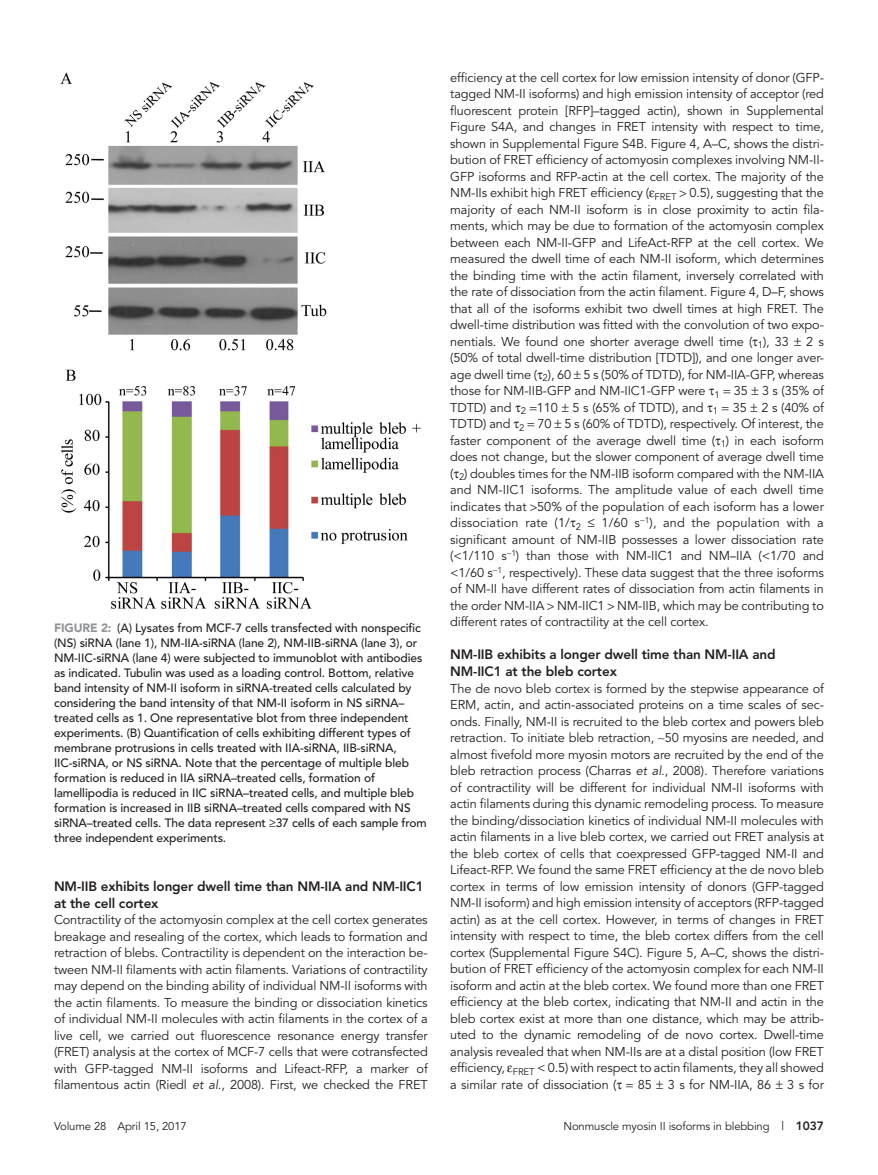
<style>
.page{position:relative;width:878px;height:1175px;background:#fff}
.page>*{position:absolute;margin:0;border:0;box-sizing:border-box;transform-origin:0 0}
.t1{font:800 13.5px/16.5px "Avenir";letter-spacing:-.01em;color:#231f20}
.ParaFL{font:12.75px/16.5px "Avenir";letter-spacing:-.01em;color:#231f20;text-align:justify}
.FigCaption{font:500 12px/15px "Avenir";letter-spacing:-.01em;color:#231f20}
.t2{font:11.25px "Avenir";letter-spacing:-.01em;color:#231f20}
.s1{font-weight:900;color:#939598}
.s2{font-style:italic}
.s3{font-size:12px}
.s4{font-weight:800;font-size:12px}
</style>
<div class="page">
<img style="left:61px;top:72px;width:360px;height:536px">
<p class="FigCaption" style="left:54px;top:620px;width:374px"><span class="s1">FIGURE 2:</span> (A) Lysates from MCF-7 cells transfected with nonspecific (NS) siRNA (lane 1), NM-IIA-siRNA (lane 2), NM-IIB-siRNA (lane 3), or NM-IIC-siRNA (lane 4) were subjected to immunoblot with antibodies as indicated. Tubulin was used as a loading control. Bottom, relative band intensity of NM-II isoform in siRNA-treated cells calculated by considering the band intensity of that NM-II isoform in NS siRNA– treated cells as 1. One representative blot from three independent experiments. (B) Quantification of cells exhibiting different types of membrane protrusions in cells treated with IIA-siRNA, IIB-siRNA, IIC-siRNA, or NS siRNA. Note that the percentage of multiple bleb formation is reduced in IIA siRNA–treated cells, formation of lamellipodia is reduced in IIC siRNA–treated cells, and multiple bleb formation is increased in IIB siRNA–treated cells compared with NS siRNA–treated cells. The data represent ≥37 cells of each sample from three independent experiments.</p>
<h2 class="t1" style="left:54px;top:878px;width:371px">NM-IIB exhibits longer dwell time than NM-IIA and NM-IIC1 at the cell cortex</h2>
<p class="ParaFL" style="left:54px;top:911px;width:375px">Contractility of the actomyosin complex at the cell cortex generates breakage and resealing of the cortex, which leads to formation and retraction of blebs. Contractility is dependent on the interaction be&shy;tween NM-II filaments with actin filaments. Variations of contractility may depend on the binding ability of individual NM-II isoforms with the actin filaments. To measure the binding or dissociation kinetics of individual NM-II molecules with actin filaments in the cortex of a live cell, we carried out fluorescence resonance energy transfer (FRET) analysis at the cortex of MCF-7 cells that were cotransfected with GFP-tagged NM-II isoforms and Lifeact-RFP, a marker of filamentous actin (Riedl <span class="s2">et al.</span>, 2008). First, we checked the FRET</p>
<p class="ParaFL" style="left:450px;top:69px;width:375px">efficiency at the cell cortex for low emission intensity of donor (GFP&shy;tagged NM-II isoforms) and high emission intensity of acceptor (red fluorescent protein [RFP]–tagged actin), shown in Supplemental Figure S4A, and changes in FRET intensity with respect to time, shown in Supplemental Figure S4B. Figure 4, A–C, shows the distri&shy;bution of FRET efficiency of actomyosin complexes involving NM-II-GFP isoforms and RFP-actin at the cell cortex. The majority of the NM-IIs exhibit high FRET efficiency ( <sub>FRET</sub> 0.5), suggesting that the majority of each NM-II isoform is in close proximity to actin fila&shy;ments, which may be due to formation of the actomyosin complex between each NM-II-GFP and LifeAct-RFP at the cell cortex. We measured the dwell time of each NM-II isoform, which determines the binding time with the actin filament, inversely correlated with the rate of dissociation from the actin filament. Figure 4, D–F, shows that all of the isoforms exhibit two dwell times at high FRET. The dwell-time distribution was fitted with the convolution of two expo&shy;nentials. We found one shorter average dwell time ( <sub>1</sub>), 33</p>
<p class="ParaFL" style="left:450px;top:333px;width:375px;text-indent:356px">2 s (50% of total dwell-time distribution [TDTD]), and one longer aver&shy;age dwell time ( <sub>2</sub>), 60 5 s (50% of TDTD), for NM-IIA-GFP, whereas those for NM-IIB-GFP and NM-IIC1-GFP were <sub>1</sub> 35 3 s (35% of TDTD) and <sub>2</sub> 110 5 s (65% of TDTD), and <sub>1</sub> 35 2 s (40% of TDTD) and <sub>2</sub> 70 5 s (60% of TDTD), respectively. Of interest, the faster component of the average dwell time ( <sub>1</sub>) in each isoform does not change, but the slower component of average dwell time ( <sub>2</sub>) doubles times for the NM-IIB isoform compared with the NM-IIA and NM-IIC1 isoforms. The amplitude value of each dwell time indicates that 50% of the population of each isoform has a lower dissociation rate (1/ <sub>2</sub> ≤ 1/60 s−<sup>1</sup>), and the population with a significant amount of NM-IIB possesses a lower dissociation rate (&lt;1/110 s−<sup>1</sup>) than those with NM-IIC1 and NM–IIA (&lt;1/70 and &lt;1/60 s−<sup>1</sup>, respectively). These data suggest that the three isoforms of NM-II have different rates of dissociation from actin filaments in the order NM-IIA NM-IIC1 NM-IIB, which may be contributing to different rates of contractility at the cell cortex.</p>
<h2 class="t1" style="left:450px;top:646px;width:327px">NM-IIB exhibits a longer dwell time than NM-IIA and<br>NM-IIC1 at the bleb cortex</h2>
<p class="ParaFL" style="left:450px;top:680px;width:375px">The de novo bleb cortex is formed by the stepwise appearance of ERM, actin, and actin-associated proteins on a time scales of sec&shy;onds. Finally, NM-II is recruited to the bleb cortex and powers bleb retraction. To initiate bleb retraction, ∼50 myosins are needed, and almost fivefold more myosin motors are recruited by the end of the bleb retraction process (Charras <span class="s2">et al.</span>, 2008). Therefore variations of contractility will be different for individual NM-II isoforms with actin filaments during this dynamic remodeling process. To measure the binding/dissociation kinetics of individual NM-II molecules with actin filaments in a live bleb cortex, we carried out FRET analysis at the bleb cortex of cells that coexpressed GFP-tagged NM-II and Lifeact-RFP. We found the same FRET efficiency at the de novo bleb cortex in terms of low emission intensity of donors (GFP-tagged NM-II isoform) and high emission intensity of acceptors (RFP-tagged actin) as at the cell cortex. However, in terms of changes in FRET intensity with respect to time, the bleb cortex differs from the cell cortex (Supplemental Figure S4C). Figure 5, A–C, shows the distri&shy;bution of FRET efficiency of the actomyosin complex for each NM-II isoform and actin at the bleb cortex. We found more than one FRET efficiency at the bleb cortex, indicating that NM-II and actin in the bleb cortex exist at more than one distance, which may be attrib&shy;uted to the dynamic remodeling of de novo cortex. Dwell-time analysis revealed that when NM-IIs are at a distal position (low FRET efficiency, <sub>FRET</sub> &lt; 0.5) with respect to actin filaments, they all showed a similar rate of dissociation (</p>
<p class="ParaFL" style="left:637px;top:1076px;width:16px">85</p>
<p class="ParaFL" style="left:667px;top:1076px;width:105px">3 s for NM-IIA, 86</p>
<p class="ParaFL" style="left:787px;top:1076px;width:38px">3 s for</p>
<p class="t2" style="left:54px;top:1119px;width:134px">Volume 28 April 15, 2017</p>
<p class="t2" style="left:563px;top:1119px;width:262px">Nonmuscle myosin II isoforms in blebbing <span class="s3">|</span> <span class="s4">1037</span></p>
</div>
